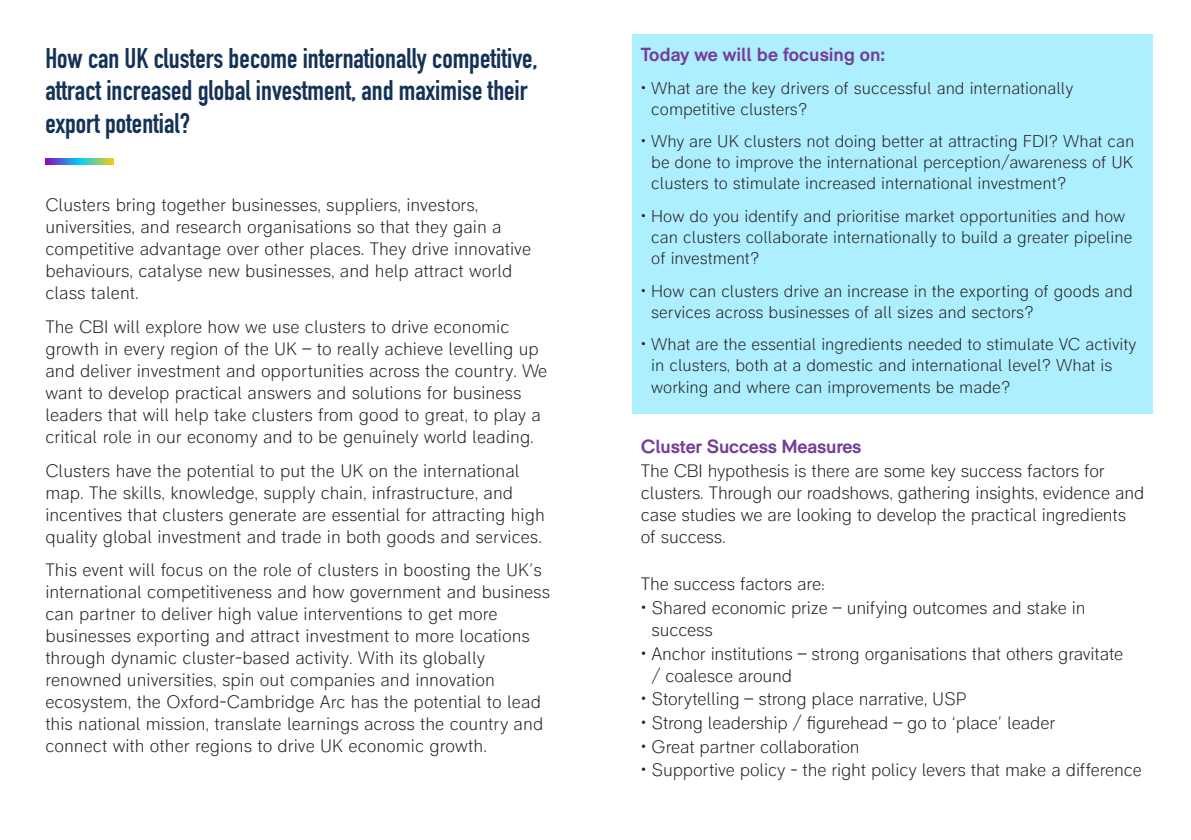
<style>
.page{position:relative;width:1191px;height:840px;background:#fff}
.page>*{position:absolute;margin:0;border:0;box-sizing:border-box;transform-origin:0 0}
.Section_Heading{font:700 28px/32px "DIN Condensed";color:#143257}
.Body{font:700 19px "RM Pro";letter-spacing:-.01em;color:#753e98}
.Body-2{font:300 18px/22px "RM Pro";color:#231f20}
.Body-3{font:300 17px/21px "RM Pro";color:#231f20}
</style>
<div class="page">
<div style="left:632px;top:34px;width:520px;height:379px;background:#aeefff"></div>
<svg style="left:45px;top:158px;width:68px;height:6px"></svg>
<p class="Section_Heading" style="left:45px;top:42px;width:494px">How can UK clusters become internationally competitive, attract increased global investment, and maximise their export potential?</p>
<p class="Body-2" style="left:45px;top:194px;width:487px">Clusters bring together businesses, suppliers, investors, universities, and research organisations so that they gain a competitive advantage over other places. They drive innovative behaviours, catalyse new businesses, and help attract world class talent.</p>
<p class="Body-2" style="left:45px;top:316px;width:503px">The CBI will explore how we use clusters to drive economic growth in every region of the UK – to really achieve levelling up and deliver investment and opportunities across the country. We want to develop practical answers and solutions for business leaders that will help take clusters from good to great, to play a critical role in our economy and to be genuinely world leading.</p>
<p class="Body-2" style="left:45px;top:459px;width:501px">Clusters have the potential to put the UK on the international map. The skills, knowledge, supply chain, infrastructure, and incentives that clusters generate are essential for attracting high quality global investment and trade in both goods and services.</p>
<p class="Body-2" style="left:45px;top:559px;width:506px">This event will focus on the role of clusters in boosting the UK’s international competitiveness and how government and business can partner to deliver high value interventions to get more businesses exporting and attract investment to more locations through dynamic cluster-based activity. With its globally renowned universities, spin out companies and innovation ecosystem, the Oxford-Cambridge Arc has the potential to lead this national mission, translate learnings across the country and connect with other regions to drive UK economic growth.</p>
<p class="Body" style="left:641px;top:43px;width:246px">Today we will be focusing on:</p>
<p class="Body-3" style="left:651px;top:78px;width:423px;text-indent:-10px">• What are the key drivers of successful and internationally competitive clusters?</p>
<p class="Body-3" style="left:651px;top:131px;width:485px;text-align:justify;text-indent:-10px">• Why are UK clusters not doing better at attracting FDI? What can be done to improve the international perception/awareness of UK clusters to stimulate increased international investment?</p>
<p class="Body-3" style="left:651px;top:206px;width:482px;text-indent:-10px">• How do you identify and prioritise market opportunities and how can clusters collaborate internationally to build a greater pipeline of investment?</p>
<p class="Body-3" style="left:651px;top:280px;width:483px;text-indent:-10px">• How can clusters drive an increase in the exporting of goods and services across businesses of all sizes and sectors?</p>
<p class="Body-3" style="left:651px;top:334px;width:486px;line-height:21.6px;text-indent:-10px">• What are the essential ingredients needed to stimulate VC activity in clusters, both at a domestic and international level? What is working and where can improvements be made?</p>
<p class="Body" style="left:641px;top:434px;width:222px">Cluster Success Measures</p>
<p class="Body-2" style="left:641px;top:459px;width:505px">The CBI hypothesis is there are some key success factors for clusters. Through our roadshows, gathering insights, evidence and case studies we are looking to develop the practical ingredients of success.</p>
<p class="Body-2" style="left:641px;top:573px;width:186px">The success factors are:</p>
<p class="Body-2" style="left:651px;top:596px;width:436px;text-indent:-11px">• Shared economic prize – unifying outcomes and stake in success</p>
<p class="Body-2" style="left:651px;top:642px;width:473px;text-indent:-11px">• Anchor institutions – strong organisations that others gravitate / coalesce around</p>
<p class="Body-2" style="left:641px;top:688px;width:327px">• Storytelling – strong place narrative, USP</p>
<p class="Body-2" style="left:641px;top:712px;width:416px">• Strong leadership / figurehead – go to ‘place’ leader</p>
<p class="Body-2" style="left:641px;top:735px;width:220px">• Great partner collaboration</p>
<p class="Body-2" style="left:641px;top:759px;width:502px">• Supportive policy - the right policy levers that make a difference</p>
</div>
